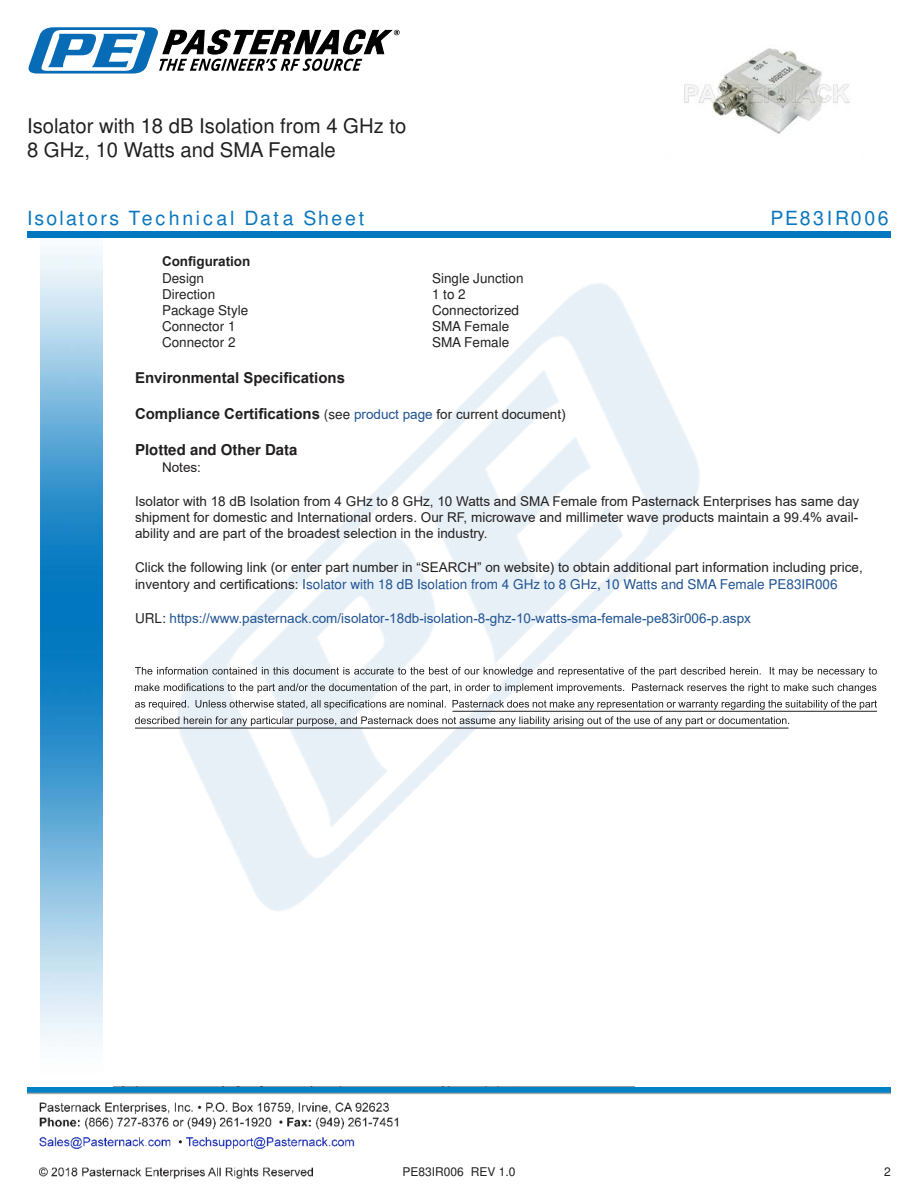
<style>
.page{position:relative;width:918px;height:1188px;background:#fff}
.page>*{position:absolute;margin:0;border:0;box-sizing:border-box;transform-origin:0 0}
.t1{font:20.25px/24.3px "Arial";color:#221f1f}
.t2{font:900 19.5px "Arial";letter-spacing:.14em;color:#0a77bd}
.t3{font:700 15px "Arial";color:#221f1f}
.t4{font:13.5px/16.2px "Arial";color:#221f1f;text-align:justify}
.t5{font:13.5px "Arial";color:#1f5392}
.t6{font:700 13.5px "Arial";color:#221f1f}
.t7{font:12px "Arial";color:#221f1f}
.s1{font-weight:400;font-size:13.5px}
.s2{font-weight:400;font-size:13.5px;color:#1f5392}
.s3{color:#1f5392}
.s4{color:#221f1f}
</style>
<div class="page">
<hr style="left:113px;top:1087px;width:521px;height:1px;background:#221f1f">
<img style="left:39px;top:1102px;width:360px;height:77px">
<img style="left:102px;top:246px;width:719px;height:724px">
<img style="left:27px;top:1088px;width:864px;height:7px">
<img style="left:40px;top:237px;width:62px;height:804px">
<svg style="left:28px;top:27px;width:372px;height:47px"></svg>
<div style="left:27px;top:231px;width:864px;height:6px;background:#0177c0"></div>
<svg style="left:135px;top:667px;width:742px;height:10px"></svg>
<svg style="left:135px;top:683px;width:741px;height:10px"></svg>
<svg style="left:135px;top:700px;width:742px;height:10px"></svg>
<svg style="left:135px;top:716px;width:654px;height:10px"></svg>
<hr style="left:453px;top:711px;width:424px;height:1px;background:#221f1f">
<hr style="left:135px;top:728px;width:653px;height:1px;background:#221f1f">
<img style="left:684px;top:48px;width:166px;height:86px">
<h1 class="t1" style="left:27px;top:115px;width:381px">Isolator with 18 dB Isolation from 4 GHz to<br>8 GHz, 10 Watts and SMA Female</h1>
<h2 class="t2" style="left:27px;top:207px;width:339px">Isolators Technical Data Sheet</h2>
<h2 class="t2" style="left:770px;top:207px;width:120px">PE83IR006</h2>
<p class="t6" style="left:162px;top:252px;width:90px">Con昀椀guration</p>
<p class="t4" style="left:162px;top:271px;width:44px">Design</p>
<p class="t4" style="left:432px;top:271px;width:93px">Single Junction</p>
<p class="t4" style="left:162px;top:287px;width:55px">Direction</p>
<p class="t4" style="left:432px;top:287px;width:35px">1 to 2</p>
<p class="t4" style="left:162px;top:303px;width:88px">Package Style</p>
<p class="t4" style="left:432px;top:303px;width:89px">Connectorized</p>
<p class="t4" style="left:162px;top:319px;width:75px">Connector 1</p>
<p class="t4" style="left:432px;top:319px;width:79px">SMA Female</p>
<p class="t4" style="left:162px;top:336px;width:75px">Connector 2</p>
<p class="t4" style="left:432px;top:336px;width:79px">SMA Female</p>
<p class="t3" style="left:135px;top:368px;width:212px">Environmental Speci昀椀cations</p>
<p class="t3" style="left:135px;top:404px;width:432px">Compliance Certi昀椀cations <span class="s1">(see</span> <span class="s2">product page</span> <span class="s1">for current document)</span></p>
<p class="t3" style="left:135px;top:444px;width:164px">Plotted and Other Data</p>
<p class="t4" style="left:162px;top:459px;width:41px">Notes:</p>
<p class="t4" style="left:135px;top:493px;width:726px">Isolator with 18 dB Isolation from 4 GHz to 8 GHz, 10 Watts and SMA Female from Pasternack Enterprises has same day shipment for domestic and International orders. Our RF, microwave and millimeter wave products maintain a 99.4% avail&shy;ability and are part of the broadest selection in the industry.</p>
<p class="t4" style="left:135px;top:559px;width:729px">Click the following link (or enter part number in “SEARCH” on website) to obtain additional part information including price, inventory and certi昀椀cations: <span class="s3">Isolator with 18 dB Isolation from 4 GHz to 8 GHz, 10 Watts and SMA Female PE83IR006</span></p>
<p class="t5" style="left:135px;top:609px;width:617px"><span class="s4">URL:</span> https://www.pasternack.com/isolator-18db-isolation-8-ghz-10-watts-sma-female-pe83ir006-p.aspx</p>
<p class="t7" style="left:403px;top:1167px;width:114px">PE83IR006 REV 1.0</p>
<p class="t7" style="left:884px;top:1167px;width:8px">2</p>
</div>
